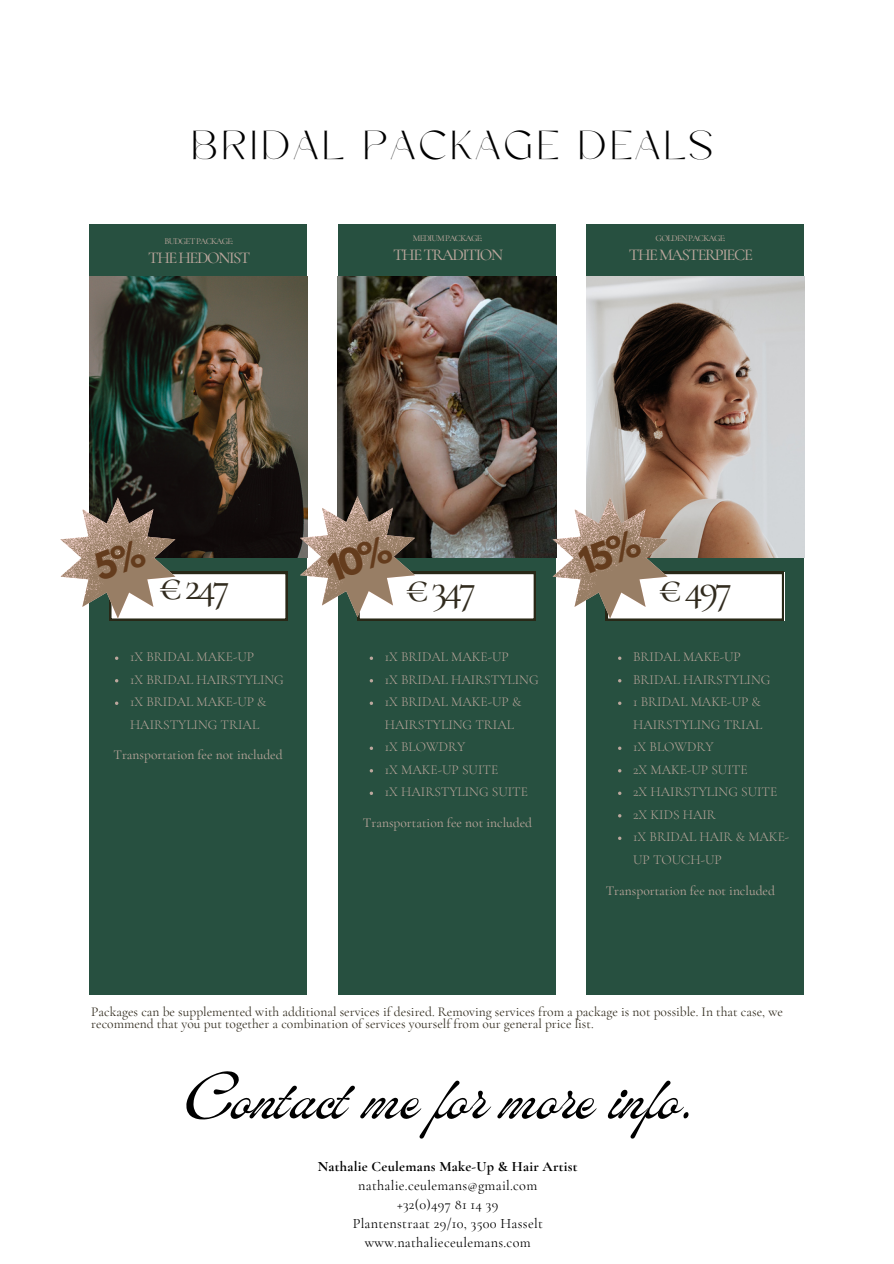
<style>
.page{position:relative;width:894px;height:1264px;background:#fff}
.page>*{position:absolute;margin:0;border:0;box-sizing:border-box;transform-origin:0 0}
.t1{font:64.2px "ED Lavonia";color:#000}
.t2{font:40.5px "Metanoia";letter-spacing:.07em;color:#000}
.t3{font:500 40.5px "Cormorant Garamond";letter-spacing:-.085em;color:#312b1e}
.t4{font:500 16.5px "Cormorant Garamond";letter-spacing:-.085em;color:#bca79d}
.t5{font:14.25px/19.2px "Cormorant Garamond";letter-spacing:.02em;color:#000;text-align:center}
.t6{font:300 13.5px/22.5px "Cormorant Garamond";color:#bca79d}
.t7{font:13.5px/12.3px "Cormorant Garamond";color:#312b1e}
.t8{font:13.5px "Cormorant Garamond";color:#bca79d}
.t9{font:500 9px "Cormorant Garamond";letter-spacing:-.085em;color:#bca79d}
.s1{font-weight:700}
</style>
<div class="page">
<div style="left:89px;top:224px;width:218px;height:770px;background:#275040"></div>
<img style="left:89px;top:277px;width:219px;height:280px">
<div style="left:338px;top:224px;width:217px;height:770px;background:#275040"></div>
<img style="left:337px;top:277px;width:219px;height:280px">
<div style="left:586px;top:224px;width:217px;height:770px;background:#275040"></div>
<img style="left:586px;top:277px;width:218px;height:280px">
<svg style="left:115px;top:656px;width:3px;height:4px"></svg>
<svg style="left:369px;top:656px;width:4px;height:4px"></svg>
<svg style="left:369px;top:701px;width:4px;height:4px"></svg>
<svg style="left:369px;top:746px;width:4px;height:4px"></svg>
<svg style="left:369px;top:791px;width:4px;height:4px"></svg>
<svg style="left:60px;top:497px;width:227px;height:123px"></svg>
<svg style="left:300px;top:496px;width:235px;height:124px"></svg>
<svg style="left:552px;top:497px;width:231px;height:123px"></svg>
<p class="t2" style="left:190px;top:127px;width:524px">BRIDAL PACKAGE DEALS</p>
<h5 class="t9" style="left:164px;top:235px;width:70px">BUDGETPACKAGE:</h5>
<h5 class="t4" style="left:148px;top:248px;width:104px">THEHEDONIST</h5>
<h5 class="t9" style="left:413px;top:232px;width:71px">MEDIUMPACKAGE:</h5>
<h5 class="t4" style="left:393px;top:245px;width:111px">THETRADITION</h5>
<h4 class="t9" style="left:655px;top:232px;width:71px">GOLDENPACKAGE:</h4>
<h5 class="t4" style="left:628px;top:245px;width:125px">THEMASTERPIECE</h5>
<p class="t3" style="left:158px;top:562px;width:73px">€247</p>
<p class="t6" style="left:130px;top:645px;width:125px">1X BRIDAL MAKE-UP</p>
<h2 class="t6" style="left:130px;top:668px;width:155px">1X BRIDAL HAIRSTYLING</h2>
<h5 class="t6" style="left:130px;top:690px;width:138px">1X BRIDAL MAKE-UP &amp;<br>HAIRSTYLING TRIAL</h5>
<h5 class="t8" style="left:113px;top:746px;width:171px">Transportation fee not included</h5>
<p class="t3" style="left:405px;top:563px;width:72px">€347</p>
<h4 class="t3" style="left:658px;top:563px;width:75px">€497</h4>
<p class="t6" style="left:384px;top:645px;width:125px">1X BRIDAL MAKE-UP</p>
<h2 class="t6" style="left:384px;top:668px;width:155px">1X BRIDAL HAIRSTYLING</h2>
<h5 class="t6" style="left:384px;top:690px;width:138px">1X BRIDAL MAKE-UP &amp;<br>HAIRSTYLING TRIAL</h5>
<h5 class="t6" style="left:384px;top:735px;width:82px">1X BLOWDRY</h5>
<h5 class="t6" style="left:384px;top:758px;width:115px">1X MAKE-UP SUITE</h5>
<h5 class="t6" style="left:384px;top:780px;width:145px">1X HAIRSTYLING SUITE</h5>
<h5 class="t8" style="left:363px;top:814px;width:171px">Transportation fee not included</h5>
<h5 class="t6" style="left:633px;top:645px;width:109px">BRIDAL MAKE-UP</h5>
<h5 class="t6" style="left:633px;top:668px;width:139px">BRIDAL HAIRSTYLING</h5>
<h5 class="t6" style="left:633px;top:690px;width:131px">1 BRIDAL MAKE-UP &amp;<br>HAIRSTYLING TRIAL</h5>
<p class="t6" style="left:633px;top:735px;width:82px">1X BLOWDRY</p>
<p class="t6" style="left:633px;top:758px;width:116px">2X MAKE-UP SUITE</p>
<h2 class="t6" style="left:633px;top:780px;width:146px">2X HAIRSTYLING SUITE</h2>
<h5 class="t6" style="left:633px;top:803px;width:84px">2X KIDS HAIR</h5>
<h5 class="t6" style="left:633px;top:825px;width:158px">1X BRIDAL HAIR &amp; MAKE-<br>UP TOUCH-UP</h5>
<h4 class="t8" style="left:605px;top:882px;width:171px">Transportation fee not included</h4>
<h5 class="t7" style="left:91px;top:1005px;width:693px">Packages can be supplemented with additional services if desired. Removing services from a package is not possible. In that case, we recommend that you put together a combination of services yourself from our general price list.</h5>
<h3 class="t1" style="left:189px;top:1066px;width:504px">Contact me for more info.</h3>
<h5 class="t5" style="left:318px;top:1156px;width:261px"><span class="s1">Nathalie Ceulemans Make-Up &amp; Hair Artist </span>nathalie.ceulemans@gmail.com<br>+32(0)497 81 14 39<br>Plantenstraat 29/10, 3500 Hasselt</h5>
<h5 class="t5" style="left:365px;top:1233px;width:167px">www.nathalieceulemans.com</h5>
</div>
